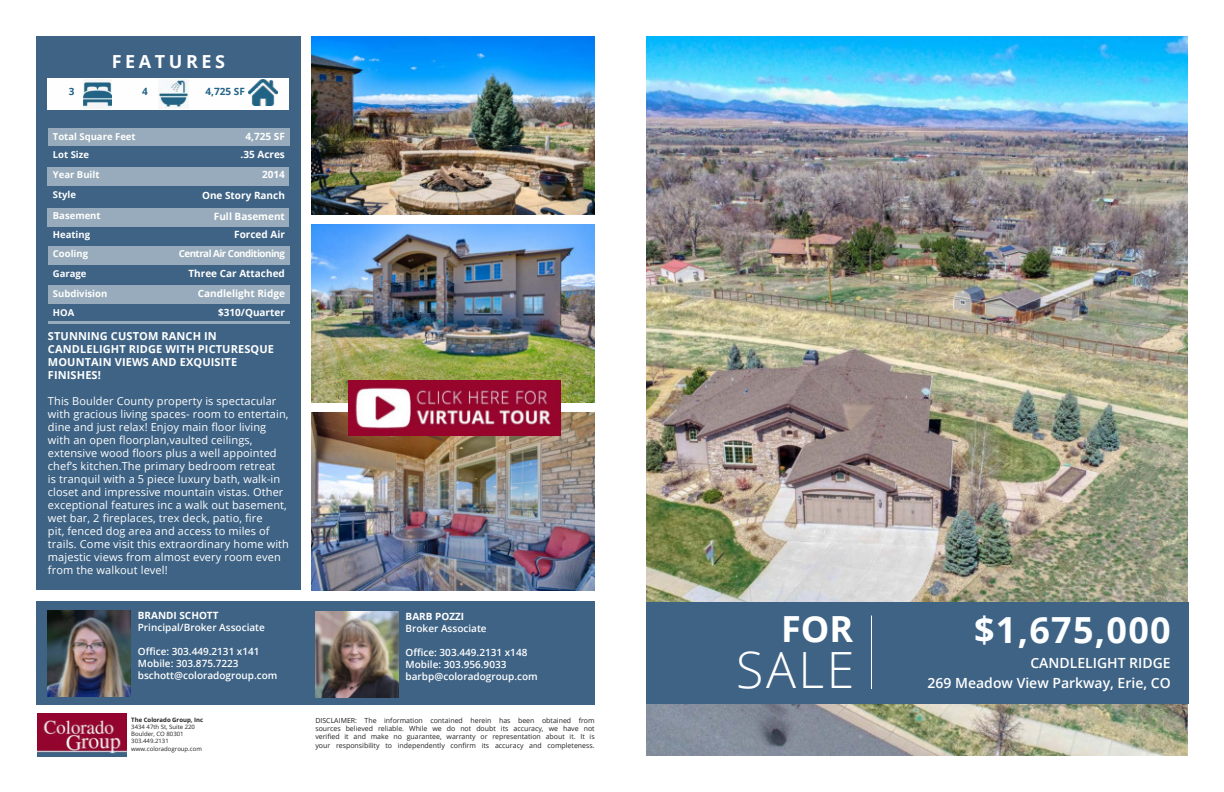
<style>
.page{position:relative;width:1224px;height:792px;background:#fff}
.page>*{position:absolute;margin:0;border:0;box-sizing:border-box;transform-origin:0 0}
.t1{font:300 50px "Open Sans";color:#fff}
.t2{font:700 36px "Open Sans";letter-spacing:.035em;color:#fdfeff}
.t3{font:700 36px "Open Sans";color:#fff}
.t4{font:700 18px "Open Sans";letter-spacing:.2em;color:#fff}
.t5{font:600 14px "Open Sans";color:#fff}
.t6{font:11px/13px "Open Sans";letter-spacing:.01em;color:#fff}
.t7{font:700 11px/13px "Open Sans";letter-spacing:.01em;color:#fff}
.t8{font:600 10px/12px "Open Sans";color:#fff}
.t9{font:700 10px "Open Sans";color:#fff}
.t10{font:700 10px "Open Sans";color:#206385}
.t11{font:700 9.8px "Open Sans";letter-spacing:-.05em;color:#fff}
.t12{font:700 9.5px "Open Sans";color:#fff}
.t13{font:7px/8.4px "Open Sans";color:#231f20;text-align:justify}
.t14{font:6px/7.2px "Open Sans";color:#231f20}
.t15{font:700 6px "Open Sans";color:#231f20}
</style>
<div class="page">
<img style="left:647px;top:36px;width:541px;height:720px">
<div style="left:36px;top:36px;width:265px;height:554px;background:#3e6385"></div>
<img style="left:312px;top:36px;width:283px;height:178px">
<img style="left:312px;top:225px;width:283px;height:177px">
<div style="left:36px;top:602px;width:559px;height:103px;background:#3e6385"></div>
<img style="left:316px;top:612px;width:83px;height:85px">
<svg style="left:48px;top:185px;width:241px;height:80px"></svg>
<div style="left:48px;top:127px;width:241px;height:19px;background:#98abbc"></div>
<div style="left:48px;top:167px;width:241px;height:18px;background:#98abbc"></div>
<div style="left:48px;top:208px;width:241px;height:18px;background:#98abbc"></div>
<div style="left:49px;top:246px;width:241px;height:18px;background:#98abbc"></div>
<div style="left:48px;top:285px;width:241px;height:19px;background:#98abbc"></div>
<hr style="left:48px;top:321px;width:241px;height:3px;background:#fffffb">
<img style="left:37px;top:714px;width:89px;height:42px">
<div style="left:48px;top:78px;width:241px;height:31px;background:#fffeff"></div>
<img style="left:158px;top:79px;width:31px;height:29px">
<div style="left:647px;top:602px;width:542px;height:101px;background:#3e6385"></div>
<img style="left:83px;top:79px;width:29px;height:29px">
<img style="left:249px;top:79px;width:28px;height:27px">
<hr style="left:871px;top:616px;width:1px;height:73px;background:#fff">
<img style="left:48px;top:611px;width:83px;height:85px">
<img style="left:312px;top:413px;width:283px;height:177px">
<img style="left:349px;top:381px;width:212px;height:54px">
<h3 class="t4" style="left:112px;top:55px;width:115px">FEATURES</h3>
<p class="t10" style="left:69px;top:87px;width:7px">3</p>
<p class="t10" style="left:142px;top:87px;width:7px">4</p>
<p class="t10" style="left:206px;top:87px;width:41px">4,725 SF</p>
<p class="t12" style="left:53px;top:132px;width:84px">Total Square Feet</p>
<p class="t9" style="left:246px;top:133px;width:41px">4,725 SF</p>
<p class="t12" style="left:53px;top:151px;width:38px">Lot Size</p>
<p class="t9" style="left:241px;top:151px;width:46px">.35 Acres</p>
<p class="t12" style="left:53px;top:171px;width:48px">Year Built</p>
<p class="t9" style="left:262px;top:171px;width:24px">2014</p>
<p class="t12" style="left:53px;top:191px;width:25px">Style</p>
<p class="t9" style="left:202px;top:191px;width:84px">One Story Ranch</p>
<p class="t12" style="left:53px;top:212px;width:49px">Basement</p>
<p class="t9" style="left:214px;top:212px;width:73px">Full Basement</p>
<p class="t12" style="left:53px;top:231px;width:39px">Heating</p>
<p class="t9" style="left:234px;top:231px;width:52px">Forced Air</p>
<p class="t12" style="left:53px;top:250px;width:37px">Cooling</p>
<p class="t11" style="left:179px;top:250px;width:108px">Central Air Conditioning</p>
<p class="t12" style="left:53px;top:270px;width:35px">Garage</p>
<p class="t9" style="left:188px;top:270px;width:98px">Three Car Attached</p>
<p class="t12" style="left:53px;top:290px;width:56px">Subdivision</p>
<p class="t9" style="left:198px;top:290px;width:89px">Candlelight Ridge</p>
<p class="t12" style="left:53px;top:308px;width:23px">HOA</p>
<p class="t9" style="left:218px;top:308px;width:68px">$310/Quarter</p>
<p class="t7" style="left:48px;top:330px;width:228px">STUNNING CUSTOM RANCH IN<br>CANDLELIGHT RIDGE WITH PICTURESQUE<br>MOUNTAIN VIEWS AND EXQUISITE<br>FINISHES!</p>
<p class="t6" style="left:48px;top:395px;width:243px">This Boulder County property is spectacular with gracious living spaces- room to entertain, dine and just relax! Enjoy main floor living with an open floorplan,vaulted ceilings, extensive wood floors plus a well appointed chef’s kitchen.The primary bedroom retreat<br>is tranquil with a 5 piece luxury bath, walk-in closet and impressive mountain vistas. Other exceptional features inc a walk out basement, wet bar, 2 fireplaces, trex deck, patio, fire<br>pit, fenced dog area and access to miles of trails. Come visit this extraordinary home with majestic views from almost every room even from the walkout level!</p>
<p class="t9" style="left:138px;top:612px;width:82px">BRANDI SCHOTT</p>
<p class="t8" style="left:138px;top:621px;width:129px">Principal/Broker Associate</p>
<p class="t8" style="left:138px;top:645px;width:141px">Office: 303.449.2131 x141<br>Mobile: 303.875.7223 bschott@coloradogroup.com</p>
<p class="t15" style="left:131px;top:717px;width:73px">The Colorado Group, Inc</p>
<p class="t14" style="left:131px;top:724px;width:72px">3434 47th St, Suite 220<br>Boulder, CO 80301<br>303.449.2131 www.coloradogroup.com</p>
<p class="t9" style="left:406px;top:613px;width:60px">BARB POZZI</p>
<p class="t8" style="left:406px;top:623px;width:83px">Broker Associate</p>
<p class="t8" style="left:406px;top:646px;width:134px">Office: 303.449.2131 x148<br>Mobile: 303.956.9033 barbp@coloradogroup.com</p>
<p class="t13" style="left:315px;top:717px;width:281px">DISCLAIMER: The information contained herein has been obtained from sources believed reliable. While we do not doubt its accuracy, we have not verified it and make no guarantee, warranty or representation about it. It is your responsibility to independently confirm its accuracy and completeness.</p>
<h2 class="t3" style="left:781px;top:615px;width:74px">FOR</h2>
<h1 class="t1" style="left:736px;top:642px;width:119px">SALE</h1>
<h2 class="t2" style="left:974px;top:616px;width:198px">$1,675,000</h2>
<p class="t5" style="left:1030px;top:655px;width:142px">CANDLELIGHT RIDGE</p>
<p class="t5" style="left:928px;top:673px;width:245px">269 Meadow View Parkway, Erie, CO</p>
</div>
